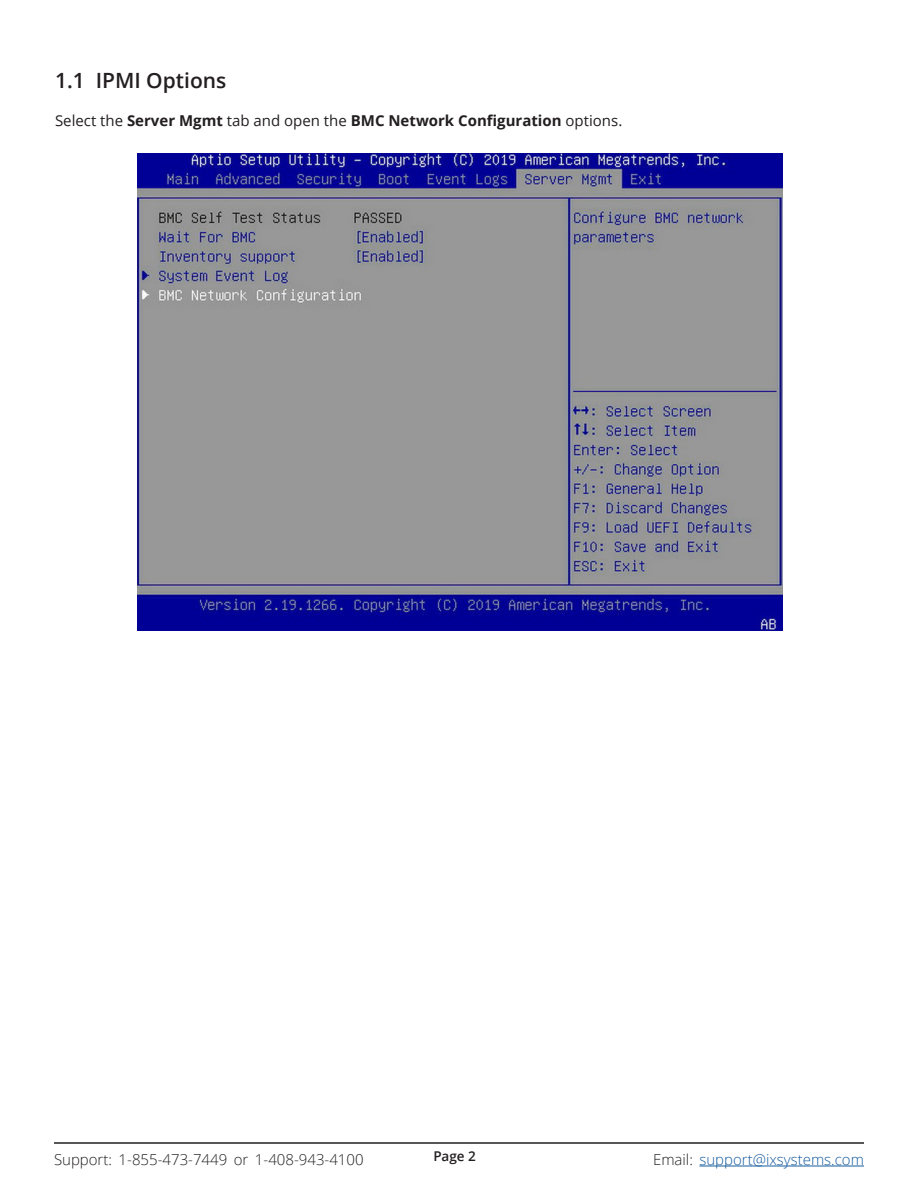
<style>
.page{position:relative;width:918px;height:1188px;background:#fff}
.page>*{position:absolute;margin:0;border:0;box-sizing:border-box;transform-origin:0 0}
.L2_Header{font:600 21px "Open Sans";color:#231f20}
.iX_Paragraph{font:700 15px "Open Sans";color:#231f20}
.t1{font:300 15px "Open Sans";color:#231f20}
.t2{font:300 15px "Open Sans";color:#175d9e}
.t3{font:600 13.5px "Open Sans";color:#231f20}
.s1{font-weight:400}
.s2{color:#231f20}
</style>
<div class="page">
<hr style="left:54px;top:1142px;width:810px;height:2px;background:#231f20">
<hr style="left:699px;top:1166px;width:165px;height:1px;background:#175d9e">
<img style="left:137px;top:153px;width:646px;height:477px">
<p class="L2_Header" style="left:55px;top:66px;width:173px">1.1 IPMI Options</p>
<p class="iX_Paragraph" style="left:55px;top:110px;width:567px"><span class="s1">Select the</span> Server Mgmt <span class="s1">tab and open the</span> BMC Network Configuration <span class="s1">options.</span></p>
<p class="t1" style="left:54px;top:1149px;width:311px">Support: 1-855-473-7449 or 1-408-943-4100</p>
<p class="t3" style="left:433px;top:1147px;width:44px">Page 2</p>
<p class="t2" style="left:653px;top:1149px;width:212px"><span class="s2">Email:</span> support@ixsystems.com</p>
</div>
